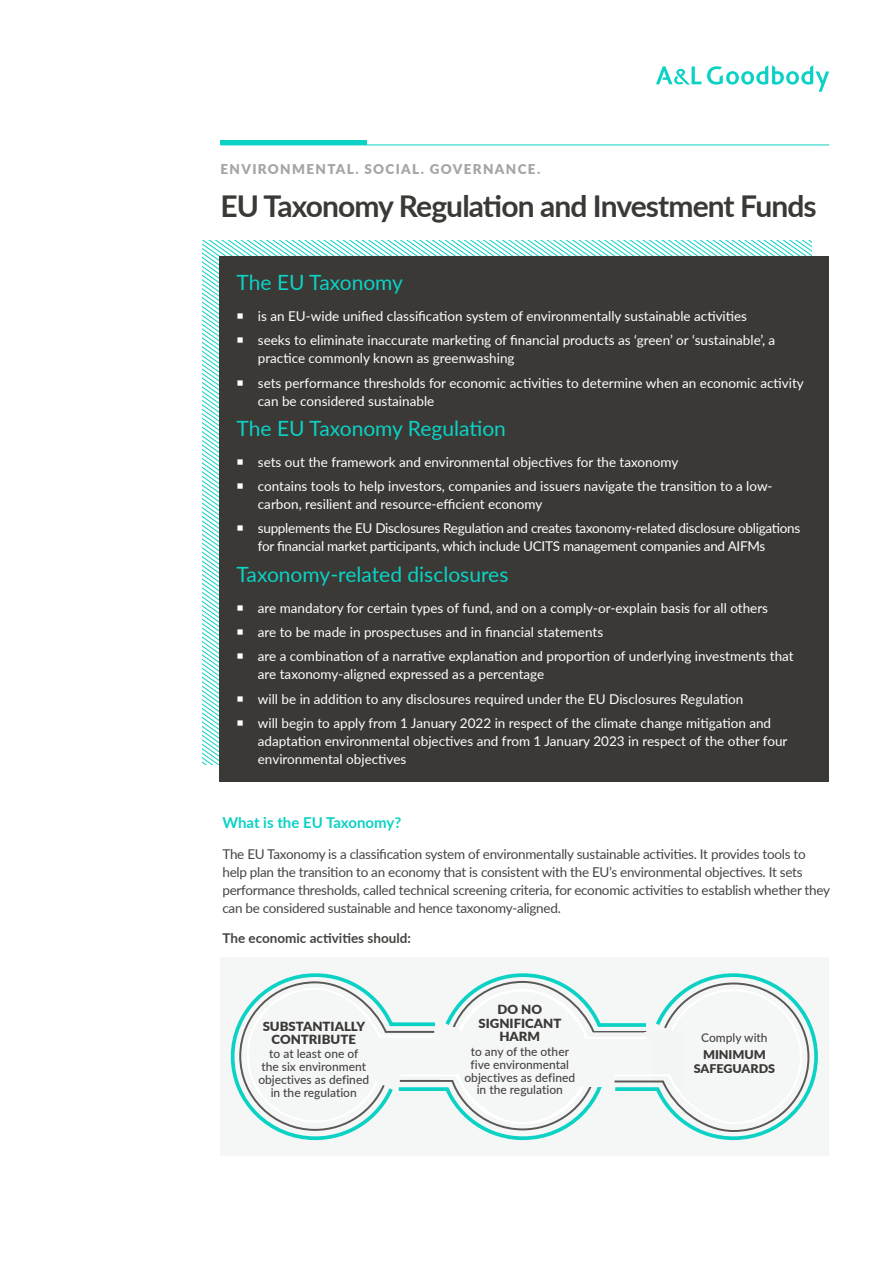
<style>
.page{position:relative;width:893px;height:1263px;background:#fff}
.page>*{position:absolute;margin:0;border:0;box-sizing:border-box;transform-origin:0 0}
.t1{font:700 30px "Lato";letter-spacing:-.03em;color:#3b3936}
.t2{font:21px "Lato";color:#0bd2c5}
.t3{font:700 15px "Lato";color:#0bd2c5}
.t4{font:13.5px/24.5px "Lato";color:#fff}
.t5{font:13.5px/18px "Lato";letter-spacing:-.02em;color:#464442}
.t6{font:13.5px/24.5px "Lato";letter-spacing:-.02em;color:#fff}
.t7{font:900 13.5px "Lato";letter-spacing:.1em;color:#a4a5a5}
.t8{font:700 13.5px "Lato";color:#464442}
.t9{font:900 12.6px/13.5px "Lato";color:#3b3936;text-align:center;scale:1.04 1}
.t10{font:500 12px/12.8px "Lato";color:#464442;text-align:center}
.t11{font:900 12px/13.5px "Lato";color:#3b3936;text-align:center;scale:1.04 1}
</style>
<div class="page">
<svg style="left:656px;top:66px;width:45px;height:18px"></svg>
<svg style="left:707px;top:65px;width:122px;height:27px"></svg>
<div style="left:220px;top:957px;width:609px;height:198px;background:#f5f7f7"></div>
<hr style="left:220px;top:145px;width:609px;height:1px;background:#0bd2c5">
<div style="left:220px;top:140px;width:147px;height:5px;background:#0bd2c5"></div>
<svg style="left:726px;top:240px;width:86px;height:16px"></svg>
<div style="left:220px;top:256px;width:609px;height:525px;background:#3b3936"></div>
<svg style="left:230px;top:973px;width:588px;height:168px"></svg>
<svg style="left:202px;top:240px;width:83px;height:524px"></svg>
<p class="t7" style="left:220px;top:159px;width:321px">ENVIRONMENTAL. SOCIAL. GOVERNANCE.</p>
<h1 class="t1" style="left:220px;top:184px;width:598px">EU Taxonomy Regulation and Investment Funds</h1>
<h2 class="t2" style="left:237px;top:267px;width:168px">The EU Taxonomy</h2>
<p class="t4" style="left:258px;top:303px;width:519px">is an EU-wide unified classification system of environmentally sustainable activities seeks to eliminate inaccurate marketing of financial products as ‘green’ or ‘sustainable’, a</p>
<p class="t4" style="left:258px;top:345px;width:547px">practice commonly known as greenwashing<br>sets performance thresholds for economic activities to determine when an economic activity</p>
<p class="t4" style="left:258px;top:388px;width:178px">can be considered sustainable</p>
<h2 class="t2" style="left:237px;top:413px;width:271px">The EU Taxonomy Regulation</h2>
<p class="t4" style="left:258px;top:449px;width:516px">sets out the framework and environmental objectives for the taxonomy<br>contains tools to help investors, companies and issuers navigate the transition to a low-</p>
<p class="t6" style="left:258px;top:491px;width:544px">carbon, resilient and resource-efficient economy<br>supplements the EU Disclosures Regulation and creates taxonomy-related disclosure obligations</p>
<p class="t6" style="left:258px;top:534px;width:509px">for financial market participants, which include UCITS management companies and AIFMs</p>
<h2 class="t2" style="left:237px;top:559px;width:273px">Taxonomy-related disclosures</h2>
<p class="t4" style="left:258px;top:595px;width:537px">are mandatory for certain types of fund, and on a comply-or-explain basis for all others<br>are to be made in prospectuses and in financial statements<br>are a combination of a narrative explanation and proportion of underlying investments that</p>
<p class="t4" style="left:258px;top:662px;width:515px">are taxonomy-aligned expressed as a percentage<br>will be in addition to any disclosures required under the EU Disclosures Regulation<br>will begin to apply from 1 January 2022 in respect of the climate change mitigation and</p>
<p class="t4" style="left:258px;top:732px;width:531px;line-height:18px">adaptation environmental objectives and from 1 January 2023 in respect of the other four environmental objectives</p>
<p class="t3" style="left:222px;top:811px;width:180px">What is the EU Taxonomy?</p>
<p class="t5" style="left:222px;top:844px;width:609px">The EU Taxonomy is a classification system of environmentally sustainable activities. It provides tools to help plan the transition to an economy that is consistent with the EU’s environmental objectives. It sets performance thresholds, called technical screening criteria, for economic activities to establish whether they can be considered sustainable and hence taxonomy-aligned.</p>
<p class="t8" style="left:222px;top:928px;width:190px">The economic activities should:</p>
<p class="t9" style="left:263px;top:1019px;width:100px">SUBSTANTIALLY<br>CONTRIBUTE</p>
<p class="t9" style="left:479px;top:1002px;width:81px">DO NO<br>SIGNIFICANT<br>HARM</p>
<p class="t10" style="left:258px;top:1047px;width:112px">to at least one of<br>the six environment objectives as defined in the regulation</p>
<p class="t10" style="left:464px;top:1045px;width:112px">to any of the other five environmental objectives as defined in the regulation</p>
<p class="t10" style="left:701px;top:1030px;width:68px">Comply with</p>
<p class="t11" style="left:694px;top:1048px;width:80px">MINIMUM<br>SAFEGUARDS</p>
</div>
